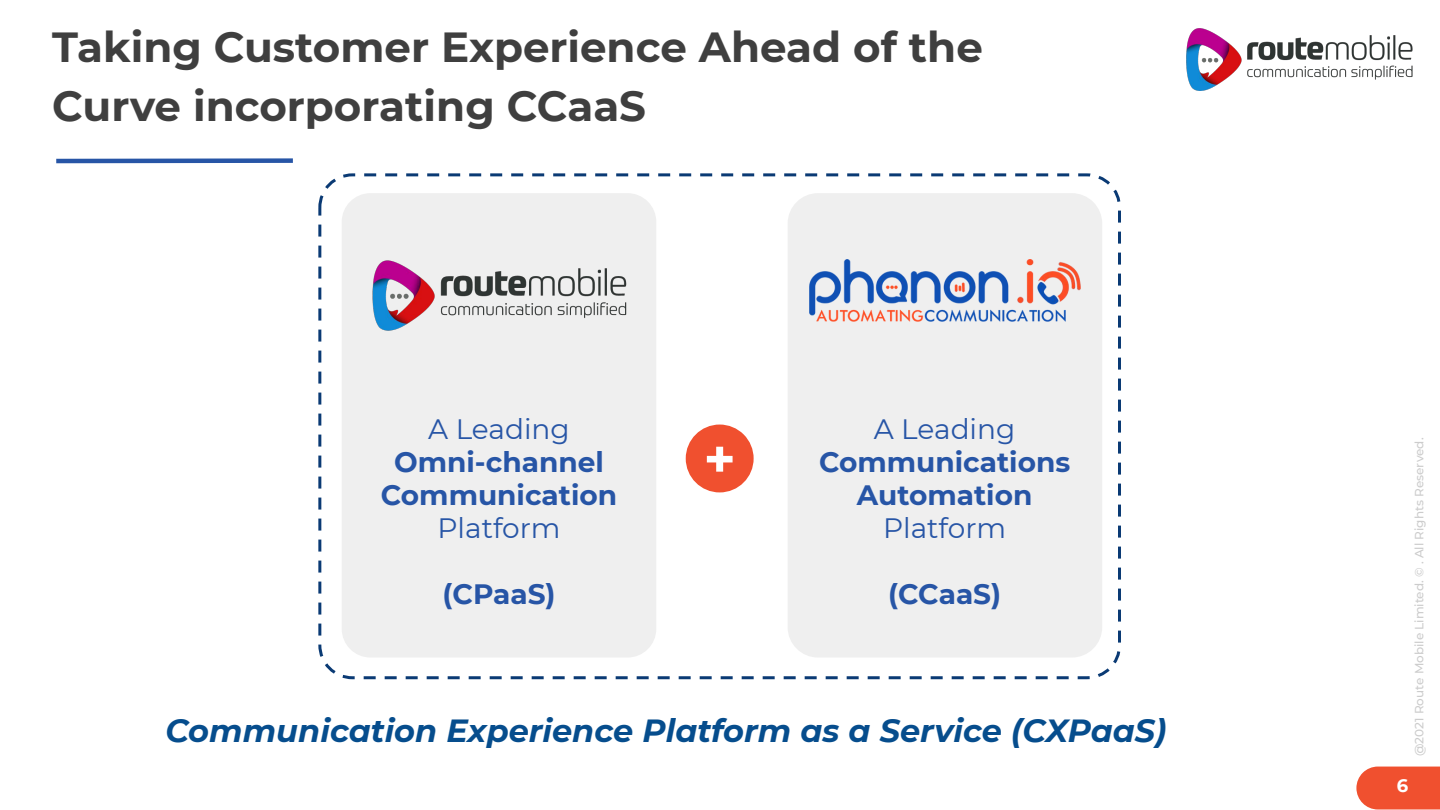
<style>
.page{position:relative;width:1440px;height:810px;background:#fff}
.page>*{position:absolute;margin:0;border:0;box-sizing:border-box;transform-origin:0 0}
.t1{font:700 54px "Montserrat";color:#fff}
.t2{font:700 42px/58.4px "Montserrat";color:#3f3f3f}
.t3{font:italic 700 32px "Montserrat";color:#064d8d}
.t4{font:700 28px/33px "Montserrat";color:#2755a6;text-align:center}
.t5{font:28px "Montserrat";color:#2755a6}
.t6{font:700 18px "Montserrat";color:#fff}
.t7{font:500 12px "Montserrat";color:#ccc}
</style>
<div class="page">
<div style="left:1356px;top:767px;width:84px;height:42px;background:#f0502f"></div>
<img style="left:1186px;top:28px;width:227px;height:63px">
<div style="left:56px;top:158px;width:237px;height:5px;background:#2755a6"></div>
<svg style="left:318px;top:173px;width:803px;height:507px"></svg>
<div style="left:342px;top:193px;width:314px;height:465px;background:#efefef"></div>
<div style="left:788px;top:193px;width:314px;height:465px;background:#efefef"></div>
<svg style="left:686px;top:425px;width:68px;height:67px"></svg>
<img style="left:342px;top:230px;width:314px;height:132px">
<img style="left:810px;top:260px;width:270px;height:62px">
<h2 class="t2" style="left:52px;top:18px;width:932px">Taking Customer Experience Ahead of the<br>Curve incorporating CCaaS</h2>
<p class="t5" style="left:428px;top:411px;width:143px">A Leading</p>
<p class="t4" style="left:381px;top:445px;width:238px">Omni-channel<br>Communication</p>
<p class="t5" style="left:438px;top:510px;width:125px">Platform</p>
<p class="t4" style="left:443px;top:577px;width:115px">(CPaaS)</p>
<h1 class="t1" style="left:704px;top:426px;width:34px">+</h1>
<p class="t5" style="left:874px;top:411px;width:143px">A Leading</p>
<p class="t4" style="left:819px;top:445px;width:253px">Communications<br>Automation</p>
<p class="t5" style="left:883px;top:510px;width:125px">Platform</p>
<p class="t4" style="left:888px;top:577px;width:115px">(CCaaS)</p>
<p class="t3" style="left:165px;top:711px;width:1003px">Communication Experience Platform as a Service (CXPaaS)</p>
<p class="t7" style="left:1412px;top:756px;width:320px;rotate:-90deg">@2021 Route Mobile Limited. © . All Rights Reserved.</p>
<p class="t6" style="left:1397px;top:775px;width:13px">6</p>
</div>
